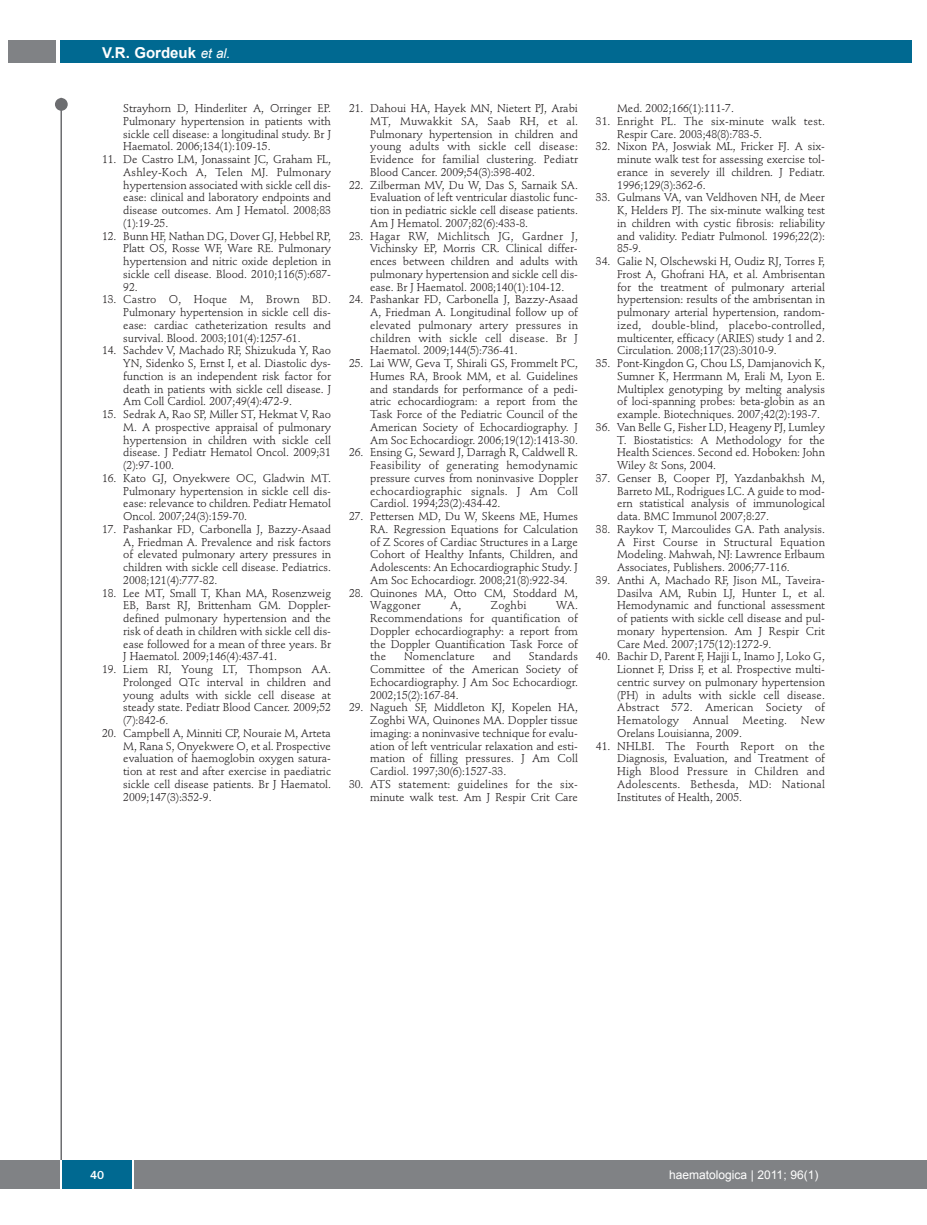
<style>
.page{position:relative;width:927px;height:1225px;background:#fff}
.page>*{position:absolute;margin:0;border:0;box-sizing:border-box;transform-origin:0 0}
.t1{font:700 15px "Arial";color:#fff}
.t2{font:12px "Arial";color:#fff}
.t3{font:500 12px "Franklin Gothic";color:#fff}
.t4{font:11.25px/12.8px "Stempel Schneidler";letter-spacing:-.005em;color:#231f20;text-align:justify}
.t5{font:11.25px/12.8px "Stempel Schneidler";letter-spacing:.015em;color:#231f20}
.s1{font-weight:400;font-style:italic;font-size:13.5px}
</style>
<div class="page">
<div style="left:909px;top:1160px;width:18px;height:28px;background:#808285"></div>
<div style="left:55px;top:98px;width:13px;height:13px;background:#6c6d70;border-radius:50%"></div>
<hr style="left:60px;top:98px;width:2px;height:1064px;background:#6c6d70">
<div style="left:60px;top:40px;width:852px;height:22px;background:#006991"></div>
<div style="left:9px;top:40px;width:47px;height:22px;background:#808285"></div>
<div style="left:0;top:1160px;width:911px;height:28px;background:#808285"></div>
<div style="left:62px;top:1160px;width:71px;height:28px;background:#006991"></div>
<hr style="left:60px;top:1160px;width:2px;height:28px;background:#fff">
<svg style="left:133px;top:1160px;width:1px;height:28px"></svg>
<h1 class="t1" style="left:102px;top:44px;width:130px">V.R. Gordeuk <span class="s1">et al.</span></h1>
<p class="t4" style="left:123px;top:103px;width:209px">Strayhorn D, Hinderliter A, Orringer EP.<br>Pulmonary hypertension in patients with sickle cell disease: a longitudinal study. Br J Haematol. 2006;134(1):109-15.</p>
<p class="t4" style="left:123px;top:154px;width:209px;text-indent:-21px">11. De Castro LM, Jonassaint JC, Graham FL, Ashley-Koch A, Telen MJ. Pulmonary hypertension associated with sickle cell dis&shy;ease: clinical and laboratory endpoints and disease outcomes. Am J Hematol. 2008;83 (1):19-25.</p>
<p class="t4" style="left:123px;top:230px;width:209px;text-indent:-21px">12. Bunn HF, Nathan DG, Dover GJ, Hebbel RP, Platt OS, Rosse WF, Ware RE. Pulmonary hypertension and nitric oxide depletion in sickle cell disease. Blood. 2010;116(5):687- 92.</p>
<p class="t4" style="left:123px;top:294px;width:209px;text-indent:-21px">13. Castro O, Hoque M, Brown BD.<br>Pulmonary hypertension in sickle cell dis&shy;ease: cardiac catheterization results and survival. Blood. 2003;101(4):1257-61.</p>
<p class="t4" style="left:123px;top:345px;width:209px;text-indent:-21px">14. Sachdev V, Machado RF, Shizukuda Y, Rao YN, Sidenko S, Ernst I, et al. Diastolic dys&shy;function is an independent risk factor for death in patients with sickle cell disease. J Am Coll Cardiol. 2007;49(4):472-9.</p>
<p class="t4" style="left:123px;top:409px;width:209px;text-indent:-21px">15. Sedrak A, Rao SP, Miller ST, Hekmat V, Rao M. A prospective appraisal of pulmonary hypertension in children with sickle cell disease. J Pediatr Hematol Oncol. 2009;31 (2):97-100.</p>
<p class="t4" style="left:123px;top:473px;width:209px;text-indent:-21px">16. Kato GJ, Onyekwere OC, Gladwin MT.<br>Pulmonary hypertension in sickle cell dis&shy;ease: relevance to children. Pediatr Hematol Oncol. 2007;24(3):159-70.</p>
<p class="t4" style="left:123px;top:524px;width:209px;text-indent:-21px">17. Pashankar FD, Carbonella J, Bazzy-Asaad A, Friedman A. Prevalence and risk factors of elevated pulmonary artery pressures in children with sickle cell disease. Pediatrics.<br>2008;121(4):777-82.</p>
<p class="t4" style="left:123px;top:587px;width:209px;text-indent:-21px">18. Lee MT, Small T, Khan MA, Rosenzweig EB, Barst RJ, Brittenham GM. Doppler&shy;defined pulmonary hypertension and the risk of death in children with sickle cell dis&shy;ease followed for a mean of three years. Br J Haematol. 2009;146(4):437-41.</p>
<p class="t4" style="left:123px;top:664px;width:209px;text-indent:-21px">19. Liem RI, Young LT, Thompson AA.<br>Prolonged QTc interval in children and young adults with sickle cell disease at steady state. Pediatr Blood Cancer. 2009;52 (7):842-6.</p>
<p class="t4" style="left:123px;top:728px;width:209px;text-indent:-21px">20. Campbell A, Minniti CP, Nouraie M, Arteta M, Rana S, Onyekwere O, et al. Prospective evaluation of haemoglobin oxygen satura&shy;tion at rest and after exercise in paediatric sickle cell disease patients. Br J Haematol.<br>2009;147(3):352-9.</p>
<p class="t4" style="left:370px;top:103px;width:209px;text-indent:-21px">21. Dahoui HA, Hayek MN, Nietert PJ, Arabi MT, Muwakkit SA, Saab RH, et al.<br>Pulmonary hypertension in children and young adults with sickle cell disease:<br>Evidence for familial clustering. Pediatr Blood Cancer. 2009;54(3):398-402.</p>
<p class="t4" style="left:370px;top:179px;width:209px;text-indent:-21px">22. Zilberman MV, Du W, Das S, Sarnaik SA.<br>Evaluation of left ventricular diastolic func&shy;tion in pediatric sickle cell disease patients.<br>Am J Hematol. 2007;82(6):433-8.</p>
<p class="t4" style="left:370px;top:230px;width:209px;text-indent:-21px">23. Hagar RW, Michlitsch JG, Gardner J, Vichinsky EP, Morris CR. Clinical differ&shy;ences between children and adults with pulmonary hypertension and sickle cell dis&shy;ease. Br J Haematol. 2008;140(1):104-12.</p>
<p class="t4" style="left:370px;top:294px;width:209px;text-indent:-21px">24. Pashankar FD, Carbonella J, Bazzy-Asaad A, Friedman A. Longitudinal follow up of elevated pulmonary artery pressures in children with sickle cell disease. Br J Haematol. 2009;144(5):736-41.</p>
<p class="t4" style="left:370px;top:358px;width:209px;text-indent:-21px">25. Lai WW, Geva T, Shirali GS, Frommelt PC, Humes RA, Brook MM, et al. Guidelines and standards for performance of a pedi&shy;atric echocardiogram: a report from the Task Force of the Pediatric Council of the American Society of Echocardiography. J Am Soc Echocardiogr. 2006;19(12):1413-30.</p>
<p class="t4" style="left:370px;top:447px;width:209px;text-indent:-21px">26. Ensing G, Seward J, Darragh R, Caldwell R.<br>Feasibility of generating hemodynamic pressure curves from noninvasive Doppler echocardiographic signals. J Am Coll Cardiol. 1994;23(2):434-42.</p>
<p class="t4" style="left:370px;top:511px;width:209px;text-indent:-21px">27. Pettersen MD, Du W, Skeens ME, Humes RA. Regression Equations for Calculation of Z Scores of Cardiac Structures in a Large Cohort of Healthy Infants, Children, and Adolescents: An Echocardiographic Study. J Am Soc Echocardiogr. 2008;21(8):922-34.</p>
<p class="t4" style="left:370px;top:587px;width:209px;text-indent:-21px">28. Quinones MA, Otto CM, Stoddard M,<br>Waggoner</p>
<p class="t4" style="left:450px;top:600px;width:13px">A,</p>
<p class="t4" style="left:491px;top:600px;width:38px">Zoghbi</p>
<p class="t4" style="left:370px;top:600px;width:209px;text-indent:186px">WA.<br>Recommendations for quantification of Doppler echocardiography: a report from the Doppler Quantification Task Force of the</p>
<p class="t4" style="left:370px;top:651px;width:209px;text-indent:159px">Standards Committee of the American Society of Echocardiography. J Am Soc Echocardiogr.<br>2002;15(2):167-84.</p>
<p class="t4" style="left:370px;top:702px;width:209px;text-indent:-21px">29. Nagueh SF, Middleton KJ, Kopelen HA, Zoghbi WA, Quinones MA. Doppler tissue imaging: a noninvasive technique for evalu&shy;ation of left ventricular relaxation and esti&shy;mation of filling pressures. J Am Coll Cardiol. 1997;30(6):1527-33.</p>
<p class="t4" style="left:349px;top:779px;width:230px;text-align:right">30. ATS statement: guidelines for the six&shy;minute walk test. Am J Respir Crit Care</p>
<p class="t5" style="left:404px;top:651px;width:72px">Nomenclature</p>
<p class="t4" style="left:493px;top:651px;width:20px">and</p>
<p class="t4" style="left:617px;top:103px;width:118px">Med. 2002;166(1):111-7.</p>
<p class="t5" style="left:617px;top:116px;width:209px;text-indent:-21px">31. Enright PL. The six-minute walk test.<br>Respir Care. 2003;48(8):783-5.</p>
<p class="t4" style="left:617px;top:141px;width:209px;text-indent:-21px">32. Nixon PA, Joswiak ML, Fricker FJ. A six&shy;minute walk test for assessing exercise tol&shy;erance in severely ill children. J Pediatr.<br>1996;129(3):362-6.</p>
<p class="t4" style="left:617px;top:192px;width:209px;text-indent:-21px">33. Gulmans VA, van Veldhoven NH, de Meer K, Helders PJ. The six-minute walking test in children with cystic fibrosis: reliability and validity. Pediatr Pulmonol. 1996;22(2):<br>85-9.</p>
<p class="t4" style="left:617px;top:256px;width:209px;text-indent:-21px">34. Galie N, Olschewski H, Oudiz RJ, Torres F, Frost A, Ghofrani HA, et al. Ambrisentan for the treatment of pulmonary arterial hypertension: results of the ambrisentan in pulmonary arterial hypertension, random&shy;ized, double-blind, placebo-controlled, multicenter, efficacy (ARIES) study 1 and 2.<br>Circulation. 2008;117(23):3010-9.</p>
<p class="t4" style="left:617px;top:358px;width:209px;text-indent:-21px">35. Pont-Kingdon G, Chou LS, Damjanovich K, Sumner K, Herrmann M, Erali M, Lyon E.<br>Multiplex genotyping by melting analysis of loci-spanning probes: beta-globin as an example. Biotechniques. 2007;42(2):193-7.</p>
<p class="t4" style="left:617px;top:422px;width:209px;text-indent:-21px">36. Van Belle G, Fisher LD, Heageny PJ, Lumley T. Biostatistics: A Methodology for the Health Sciences. Second ed. Hoboken: John Wiley &amp; Sons, 2004.</p>
<p class="t4" style="left:617px;top:473px;width:209px;text-indent:-21px">37. Genser B, Cooper PJ, Yazdanbakhsh M, Barreto ML, Rodrigues LC. A guide to mod&shy;ern statistical analysis of immunological data. BMC Immunol 2007;8:27.</p>
<p class="t4" style="left:617px;top:524px;width:209px;text-indent:-21px">38. Raykov T, Marcoulides GA. Path analysis.<br>A First Course in Structural Equation Modeling. Mahwah, NJ: Lawrence Erlbaum Associates, Publishers. 2006;77-116.</p>
<p class="t4" style="left:617px;top:575px;width:209px;text-indent:-21px">39. Anthi A, Machado RF, Jison ML, Taveira-Dasilva AM, Rubin LJ, Hunter L, et al.<br>Hemodynamic and functional assessment of patients with sickle cell disease and pul&shy;monary hypertension. Am J Respir Crit Care Med. 2007;175(12):1272-9.</p>
<p class="t4" style="left:617px;top:651px;width:209px;text-indent:-21px">40. Bachir D, Parent F, Hajji L, Inamo J, Loko G, Lionnet F, Driss F, et al. Prospective multi&shy;centric survey on pulmonary hypertension (PH) in adults with sickle cell disease.<br>Abstract 572. American Society of Hematology Annual Meeting. New Orelans Louisianna, 2009.</p>
<p class="t4" style="left:617px;top:740px;width:209px;text-indent:-21px">41. NHLBI. The Fourth Report on the Diagnosis, Evaluation, and Treatment of High Blood Pressure in Children and Adolescents. Bethesda, MD: National Institutes of Health, 2005.</p>
<p class="t3" style="left:90px;top:1171px;width:16px">40</p>
<p class="t2" style="left:669px;top:1168px;width:151px">haematologica | 2011; 96(1)</p>
</div>
